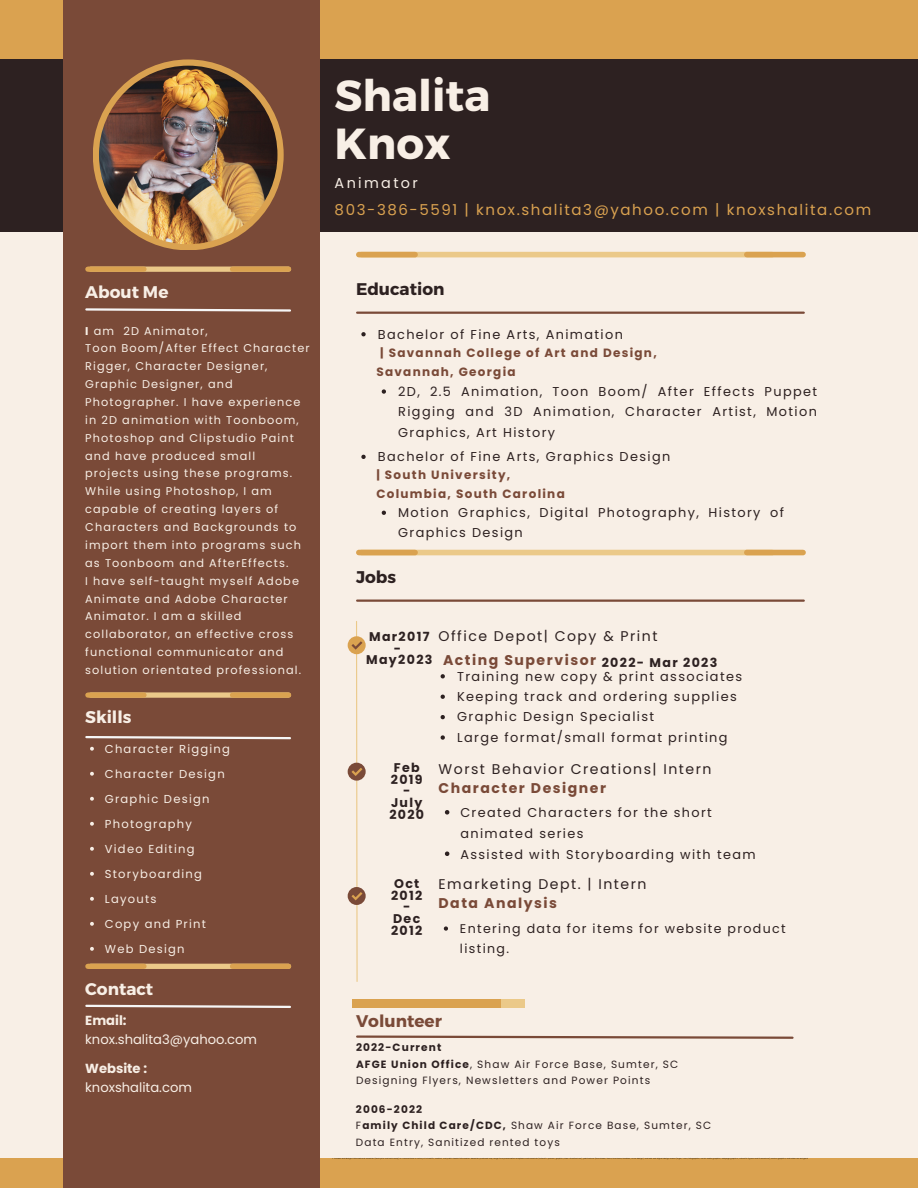
<style>
.page{position:relative;width:918px;height:1188px;background:#fff}
.page>*{position:absolute;margin:0;border:0;box-sizing:border-box;transform-origin:0 0}
.t1{font:700 43.5px "Montserrat";color:#f8efe6}
.t2{font:700 16.95px "Montserrat";color:#f8efe6}
.t3{font:700 16.95px "Montserrat";color:#2d2121}
.t4{font:700 16.95px "Montserrat";color:#7a4a38}
.t5{font:15px "Poppins";letter-spacing:.105em;color:#daa250}
.t6{font:14.4px "Poppins";letter-spacing:.165em;color:#f8efe6}
.t7{font:14.1px "Poppins";letter-spacing:.105em;color:#2d2121}
.t8{font:700 14.1px "Poppins";letter-spacing:.105em;color:#7a4a38}
.t9{font:13.2px "Poppins";color:#f8efe6}
.t10{font:700 13.2px "Poppins";color:#f8efe6}
.t11{font:12.9px/20.4px "Poppins";letter-spacing:.105em;color:#2d2121;text-align:justify}
.t12{font:12.75px/20.7px "Poppins";letter-spacing:.105em;color:#2d2121}
.t13{font:700 12.6px/11.6px "Poppins";letter-spacing:.105em;color:#2d2121;text-align:center}
.t14{font:12.6px/20px "Poppins";letter-spacing:.105em;color:#2d2121}
.t15{font:700 12px "Poppins";letter-spacing:.105em;color:#7a4a38}
.t16{font:11.55px "Poppins";letter-spacing:.105em;color:#f8efe6}
.t17{font:11.25px/17.9px "Poppins";letter-spacing:.095em;color:#f8efe6}
.t18{font:10.5px "Poppins";letter-spacing:.105em;color:#2d2121}
.t19{font:700 10.5px "Poppins";letter-spacing:.105em;color:#2d2121}
.s1{font-weight:700}
</style>
<div class="page">
<div style="left:0;top:0;width:918px;height:63px;background:#daa250"></div>
<div style="left:0;top:59px;width:918px;height:1129px;background:#f8efe6"></div>
<div style="left:0;top:59px;width:918px;height:173px;background:#2d2121"></div>
<div style="left:0;top:1159px;width:918px;height:29px;background:#daa250"></div>
<div style="left:64px;top:0;width:256px;height:1188px;background:#7a4a38"></div>
<svg style="left:85px;top:308px;width:206px;height:4px"></svg>
<hr style="left:357px;top:312px;width:447px;height:2px;background:#7a4a38">
<hr style="left:357px;top:600px;width:447px;height:2px;background:#7a4a38">
<svg style="left:356px;top:1035px;width:438px;height:4px"></svg>
<svg style="left:85px;top:736px;width:206px;height:4px"></svg>
<svg style="left:85px;top:1004px;width:206px;height:4px"></svg>
<div style="left:91px;top:267px;width:198px;height:5px;background:#ebc989"></div>
<div style="left:88px;top:267px;width:56px;height:5px;background:#daa250"></div>
<div style="left:233px;top:267px;width:56px;height:5px;background:#daa250"></div>
<div style="left:362px;top:252px;width:410px;height:5px;background:#ebc989"></div>
<div style="left:359px;top:252px;width:56px;height:5px;background:#daa250"></div>
<div style="left:747px;top:252px;width:56px;height:5px;background:#daa250"></div>
<div style="left:362px;top:550px;width:410px;height:5px;background:#ebc989"></div>
<div style="left:359px;top:550px;width:56px;height:5px;background:#daa250"></div>
<div style="left:747px;top:550px;width:56px;height:5px;background:#daa250"></div>
<div style="left:91px;top:692px;width:198px;height:6px;background:#ebc989"></div>
<div style="left:88px;top:692px;width:56px;height:6px;background:#daa250"></div>
<div style="left:233px;top:692px;width:56px;height:6px;background:#daa250"></div>
<div style="left:91px;top:964px;width:198px;height:5px;background:#ebc989"></div>
<div style="left:88px;top:964px;width:56px;height:5px;background:#daa250"></div>
<div style="left:233px;top:964px;width:56px;height:5px;background:#daa250"></div>
<div style="left:93px;top:59px;width:191px;height:191px;background:#daa250;border-radius:50%"></div>
<img style="left:99px;top:66px;width:178px;height:178px;border-radius:50%">
<div style="left:348px;top:636px;width:18px;height:18px;background:#daa250;border-radius:50%"></div>
<svg style="left:348px;top:763px;width:18px;height:18px"></svg>
<div style="left:348px;top:887px;width:18px;height:18px;background:#7a4a38;border-radius:50%"></div>
<svg style="left:352px;top:621px;width:10px;height:361px"></svg>
<div style="left:352px;top:999px;width:173px;height:9px;background:#ebc989"></div>
<div style="left:352px;top:999px;width:149px;height:9px;background:#daa250"></div>
<svg style="left:361px;top:332px;width:5px;height:4px"></svg>
<svg style="left:361px;top:455px;width:5px;height:4px"></svg>
<svg style="left:382px;top:389px;width:4px;height:5px"></svg>
<svg style="left:382px;top:511px;width:4px;height:4px"></svg>
<svg style="left:441px;top:674px;width:4px;height:4px"></svg>
<svg style="left:441px;top:695px;width:4px;height:4px"></svg>
<svg style="left:441px;top:715px;width:4px;height:4px"></svg>
<svg style="left:441px;top:735px;width:4px;height:5px"></svg>
<svg style="left:445px;top:810px;width:4px;height:5px"></svg>
<svg style="left:445px;top:852px;width:4px;height:4px"></svg>
<svg style="left:444px;top:926px;width:4px;height:5px"></svg>
<svg style="left:90px;top:747px;width:4px;height:4px"></svg>
<svg style="left:90px;top:772px;width:4px;height:4px"></svg>
<svg style="left:90px;top:797px;width:4px;height:4px"></svg>
<svg style="left:90px;top:822px;width:4px;height:4px"></svg>
<svg style="left:90px;top:847px;width:4px;height:4px"></svg>
<svg style="left:90px;top:872px;width:4px;height:4px"></svg>
<svg style="left:90px;top:897px;width:4px;height:4px"></svg>
<svg style="left:90px;top:922px;width:4px;height:4px"></svg>
<svg style="left:90px;top:947px;width:4px;height:4px"></svg>
<p class="t1" style="left:335px;top:68px;width:157px">Shalita</p>
<p class="t1" style="left:335px;top:115px;width:117px">Knox</p>
<p class="t6" style="left:335px;top:173px;width:85px">Animator</p>
<p class="t5" style="left:335px;top:199px;width:538px">803-386-5591 | knox.shalita3@yahoo.com | knoxshalita.com</p>
<p class="t2" style="left:85px;top:280px;width:85px">About Me</p>
<p class="t3" style="left:356px;top:278px;width:90px">Education</p>
<p class="t17" style="left:85px;top:322px;width:124px"><span class="s1">I</span> am 2D Animator,</p>
<p class="t17" style="left:85px;top:340px;width:226px">Toon Boom/After Effect Character<br>Rigger, Character Designer,<br>Graphic Designer, and</p>
<p class="t17" style="left:85px;top:393px;width:217px">Photographer. I have experience in 2D animation with Toonboom,<br>Photoshop and Clipstudio Paint and have produced small projects using these programs.<br>While using Photoshop, I am capable of creating layers of<br>Characters and Backgrounds to import them into programs such as Toonboom and AfterEffects.</p>
<p class="t17" style="left:85px;top:572px;width:217px">I have self-taught myself Adobe<br>Animate and Adobe Character<br>Animator. I am a skilled collaborator, an effective cross functional communicator and solution orientated professional.</p>
<p class="t2" style="left:85px;top:706px;width:48px">Skills</p>
<p class="t16" style="left:105px;top:740px;width:127px">Character Rigging</p>
<p class="t16" style="left:105px;top:765px;width:121px">Character Design</p>
<p class="t16" style="left:105px;top:790px;width:106px">Graphic Design</p>
<p class="t16" style="left:105px;top:815px;width:89px">Photography</p>
<p class="t16" style="left:105px;top:841px;width:91px">Video Editing</p>
<p class="t16" style="left:105px;top:866px;width:99px">Storyboarding</p>
<p class="t16" style="left:105px;top:891px;width:53px">Layouts</p>
<p class="t16" style="left:105px;top:916px;width:103px">Copy and Print</p>
<p class="t16" style="left:105px;top:941px;width:81px">Web Design</p>
<p class="t2" style="left:85px;top:978px;width:70px">Contact</p>
<p class="t10" style="left:85px;top:1011px;width:43px">Email:</p>
<p class="t9" style="left:85px;top:1030px;width:173px">knox.shalita3@yahoo.com</p>
<p class="t10" style="left:85px;top:1059px;width:63px">Website :</p>
<p class="t9" style="left:85px;top:1078px;width:108px">knoxshalita.com</p>
<p class="t11" style="left:378px;top:324px;width:247px">Bachelor of Fine Arts, Animation</p>
<p class="t15" style="left:380px;top:344px;width:278px">| Savannah College of Art and Design,</p>
<p class="t15" style="left:376px;top:363px;width:141px">Savannah, Georgia</p>
<p class="t11" style="left:398px;top:381px;width:420px">2D, 2.5 Animation, Toon Boom/ After Effects Puppet Rigging and 3D Animation, Character Artist, Motion Graphics, Art History</p>
<p class="t11" style="left:378px;top:446px;width:294px">Bachelor of Fine Arts, Graphics Design</p>
<p class="t15" style="left:376px;top:467px;width:136px">| South University,</p>
<p class="t15" style="left:376px;top:486px;width:190px">Columbia, South Carolina</p>
<p class="t11" style="left:398px;top:502px;width:387px">Motion Graphics, Digital Photography, History of<br>Graphics Design</p>
<p class="t3" style="left:356px;top:566px;width:42px">Jobs</p>
<p class="t7" style="left:439px;top:626px;width:220px">Office Depot| Copy &amp; Print</p>
<p class="t13" style="left:369px;top:631px;width:62px">Mar2017</p>
<p class="t13" style="left:394px;top:642px;width:9px">-</p>
<p class="t13" style="left:366px;top:654px;width:68px">May2023</p>
<p class="t8" style="left:443px;top:650px;width:155px">Acting Supervisor</p>
<p class="t13" style="left:602px;top:657px;width:117px">2022- Mar 2023</p>
<p class="t13" style="left:389px;top:762px;width:36px">Feb<br>2019 -<br>July<br>2020</p>
<p class="t13" style="left:391px;top:878px;width:33px">Oct<br>2012 -</p>
<p class="t13" style="left:391px;top:913px;width:33px;text-align:left">Dec<br>2012</p>
<p class="t11" style="left:457px;top:666px;width:287px">Training new copy &amp; print associates</p>
<p class="t11" style="left:457px;top:686px;width:281px">Keeping track and ordering supplies</p>
<p class="t11" style="left:457px;top:707px;width:199px">Graphic Design Specialist</p>
<p class="t11" style="left:457px;top:727px;width:272px">Large format/small format printing</p>
<p class="t7" style="left:439px;top:759px;width:275px">Worst Behavior Creations| Intern</p>
<p class="t8" style="left:439px;top:778px;width:169px">Character Designer</p>
<p class="t12" style="left:460px;top:802px;width:253px">Created Characters for the short animated series</p>
<p class="t12" style="left:460px;top:844px;width:297px">Assisted with Storyboarding with team</p>
<p class="t7" style="left:439px;top:874px;width:210px">Emarketing Dept. | Intern</p>
<p class="t8" style="left:439px;top:893px;width:120px">Data Analysis</p>
<p class="t14" style="left:460px;top:918px;width:327px">Entering data for items for website product listing.</p>
<p class="t4" style="left:356px;top:1010px;width:87px">Volunteer</p>
<p class="t19" style="left:356px;top:1040px;width:87px">2022-Current</p>
<p class="t18" style="left:356px;top:1057px;width:324px"><span class="s1">AFGE Union Office</span>, Shaw Air Force Base, Sumter, SC</p>
<p class="t18" style="left:356px;top:1073px;width:296px">Designing Flyers, Newsletters and Power Points</p>
<p class="t19" style="left:356px;top:1102px;width:68px">2006-2022</p>
<p class="t18" style="left:356px;top:1118px;width:357px">F<span class="s1">amily Child Care/CDC,</span> Shaw Air Force Base, Sumter, SC</p>
<p class="t18" style="left:356px;top:1135px;width:205px">Data Entry, Sanitized rented toys</p>
</div>
